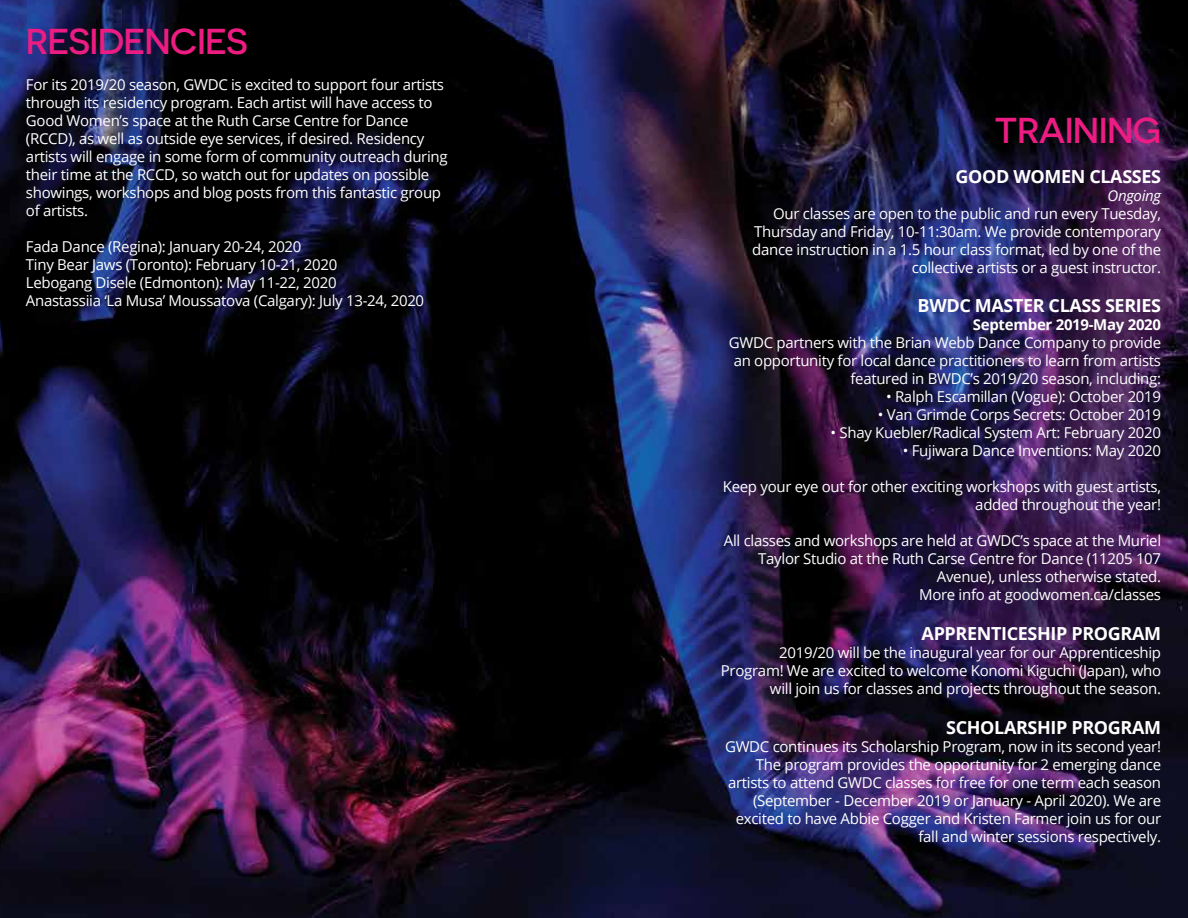
<style>
.page{position:relative;width:1188px;height:918px;background:#fff}
.page>*{position:absolute;margin:0;border:0;box-sizing:border-box;transform-origin:0 0}
.t1{font:500 36px "Novecentosanswide";letter-spacing:-.02em;color:#ed1c82}
.t2{font:700 18px "Open Sans";letter-spacing:-.02em;color:#fff}
.t3{font:15px/18px "Open Sans";letter-spacing:-.02em;color:#fff;text-align:right}
.t4{font:700 15px "Open Sans";letter-spacing:-.02em;color:#fff}
.t5{font:italic 15px "Open Sans";letter-spacing:-.02em;color:#fff}
</style>
<div class="page">
<img style="left:0;top:0;width:1188px;height:918px">
<h1 class="t1" style="left:26px;top:20px;width:224px">RESIDENCIES</h1>
<p class="t3" style="left:26px;top:76px;width:423px;text-align:left">For its 2019/20 season, GWDC is excited to support four artists through its residency program. Each artist will have access to Good Women’s space at the Ruth Carse Centre for Dance (RCCD), as well as outside eye services, if desired. Residency artists will engage in some form of community outreach during their time at the RCCD, so watch out for updates on possible showings, workshops and blog posts from this fantastic group of artists.</p>
<p class="t3" style="left:26px;top:238px;width:400px;text-align:left">Fada Dance (Regina): January 20-24, 2020<br>Tiny Bear Jaws (Toronto): February 10-21, 2020<br>Lebogang Disele (Edmonton): May 11-22, 2020<br>Anastassiia ‘La Musa’ Moussatova (Calgary): July 13-24, 2020</p>
<h1 class="t1" style="left:995px;top:109px;width:168px">TRAINING</h1>
<p class="t2" style="left:956px;top:164px;width:207px">GOOD WOMEN CLASSES</p>
<p class="t5" style="left:1108px;top:185px;width:55px">Ongoing</p>
<p class="t3" style="left:752px;top:204px;width:410px">Our classes are open to the public and run every Tuesday, Thursday and Friday, 10-11:30am. We provide contemporary dance instruction in a 1.5 hour class format, led by one of the collective artists or a guest instructor.</p>
<p class="t2" style="left:918px;top:293px;width:245px">BWDC MASTER CLASS SERIES</p>
<p class="t4" style="left:973px;top:314px;width:190px">September 2019-May 2020</p>
<p class="t3" style="left:729px;top:334px;width:434px">GWDC partners with the Brian Webb Dance Company to provide an opportunity for local dance practitioners to learn from artists featured in BWDC’s 2019/20 season, including:</p>
<p class="t3" style="left:886px;top:388px;width:277px">• Ralph Escamillan (Vogue): October 2019</p>
<p class="t3" style="left:878px;top:406px;width:285px">• Van Grimde Corps Secrets: October 2019</p>
<p class="t3" style="left:831px;top:424px;width:332px">• Shay Kuebler/Radical System Art: February 2020</p>
<p class="t3" style="left:903px;top:442px;width:260px">• Fujiwara Dance Inventions: May 2020</p>
<p class="t3" style="left:723px;top:478px;width:440px">Keep your eye out for other exciting workshops with guest artists, added throughout the year!</p>
<p class="t3" style="left:724px;top:532px;width:439px">All classes and workshops are held at GWDC’s space at the Muriel Taylor Studio at the Ruth Carse Centre for Dance (11205 107<br>Avenue), unless otherwise stated.<br>More info at goodwomen.ca/classes</p>
<p class="t2" style="left:922px;top:621px;width:241px">APPRENTICESHIP PROGRAM</p>
<p class="t3" style="left:721px;top:643px;width:442px">2019/20 will be the inaugural year for our Apprenticeship<br>Program! We are excited to welcome Konomi Kiguchi (Japan), who will join us for classes and projects throughout the season.</p>
<p class="t2" style="left:946px;top:714px;width:216px">SCHOLARSHIP PROGRAM</p>
<p class="t3" style="left:725px;top:737px;width:438px">GWDC continues its Scholarship Program, now in its second year!<br>The program provides the opportunity for 2 emerging dance artists to attend GWDC classes for free for one term each season (September - December 2019 or January - April 2020). We are excited to have Abbie Cogger and Kristen Farmer join us for our fall and winter sessions respectively.</p>
</div>
